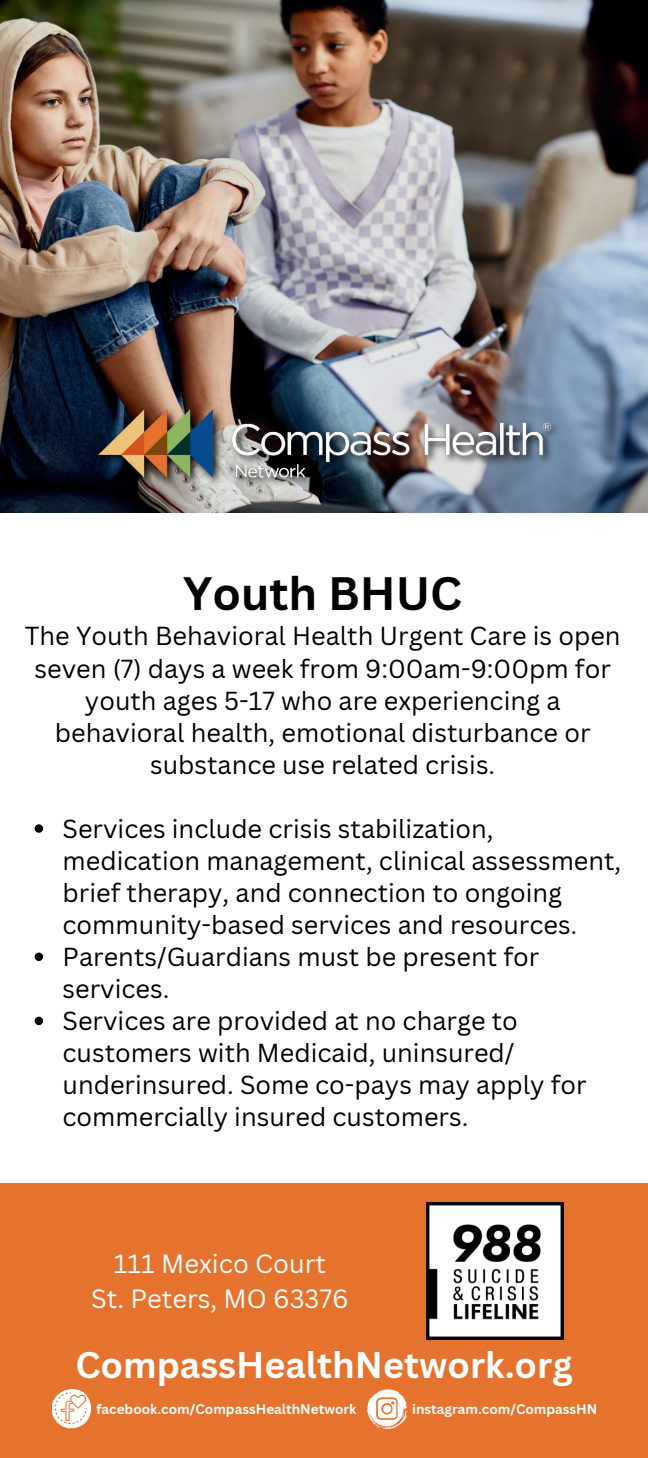
<style>
.page{position:relative;width:648px;height:1458px;background:#fff}
.page>*{position:absolute;margin:0;border:0;box-sizing:border-box;transform-origin:0 0}
.t1{font:700 45.68px "Canva Sans";color:#000}
.t2{font:700 36px "Canva Sans";color:#fff}
.t3{font:25.65px/35.6px "Canva Sans";color:#fff;text-align:center}
.t4{font:25.43px/31.9px "Canva Sans";color:#000;text-align:center}
.t5{font:700 13.5px "Canva Sans";color:#fff}
</style>
<div class="page">
<img style="left:0;top:0;width:648px;height:513px">
<img style="left:35px;top:380px;width:577px;height:133px">
<div style="left:0;top:1183px;width:648px;height:275px;background:#e5732e"></div>
<img style="left:427px;top:1203px;width:136px;height:136px">
<svg style="left:367px;top:1389px;width:40px;height:40px"></svg>
<svg style="left:52px;top:1390px;width:39px;height:38px"></svg>
<svg style="left:35px;top:824px;width:8px;height:9px"></svg>
<svg style="left:35px;top:953px;width:8px;height:8px"></svg>
<svg style="left:35px;top:1017px;width:8px;height:8px"></svg>
<h1 class="t1" style="left:183px;top:566px;width:280px">Youth BHUC</h1>
<p class="t4" style="left:25px;top:620px;width:597px">The Youth Behavioral Health Urgent Care is open seven (7) days a week from 9:00am-9:00pm for youth ages 5-17 who are experiencing a behavioral health, emotional disturbance or substance use related crisis.</p>
<p class="t4" style="left:63px;top:813px;width:560px;text-align:left">Services include crisis stabilization, medication management, clinical assessment, brief therapy, and connection to ongoing community-based services and resources.<br>Parents/Guardians must be present for services.<br>Services are provided at no charge to customers with Medicaid, uninsured/ underinsured. Some co-pays may apply for commercially insured customers.</p>
<p class="t3" style="left:91px;top:1246px;width:259px">111 Mexico Court<br>St. Peters, MO 63376</p>
<h2 class="t2" style="left:75px;top:1343px;width:499px">CompassHealthNetwork.org</h2>
<p class="t5" style="left:96px;top:1401px;width:262px">facebook.com/CompassHealthNetwork</p>
<p class="t5" style="left:412px;top:1401px;width:187px">instagram.com/CompassHN</p>
</div>
